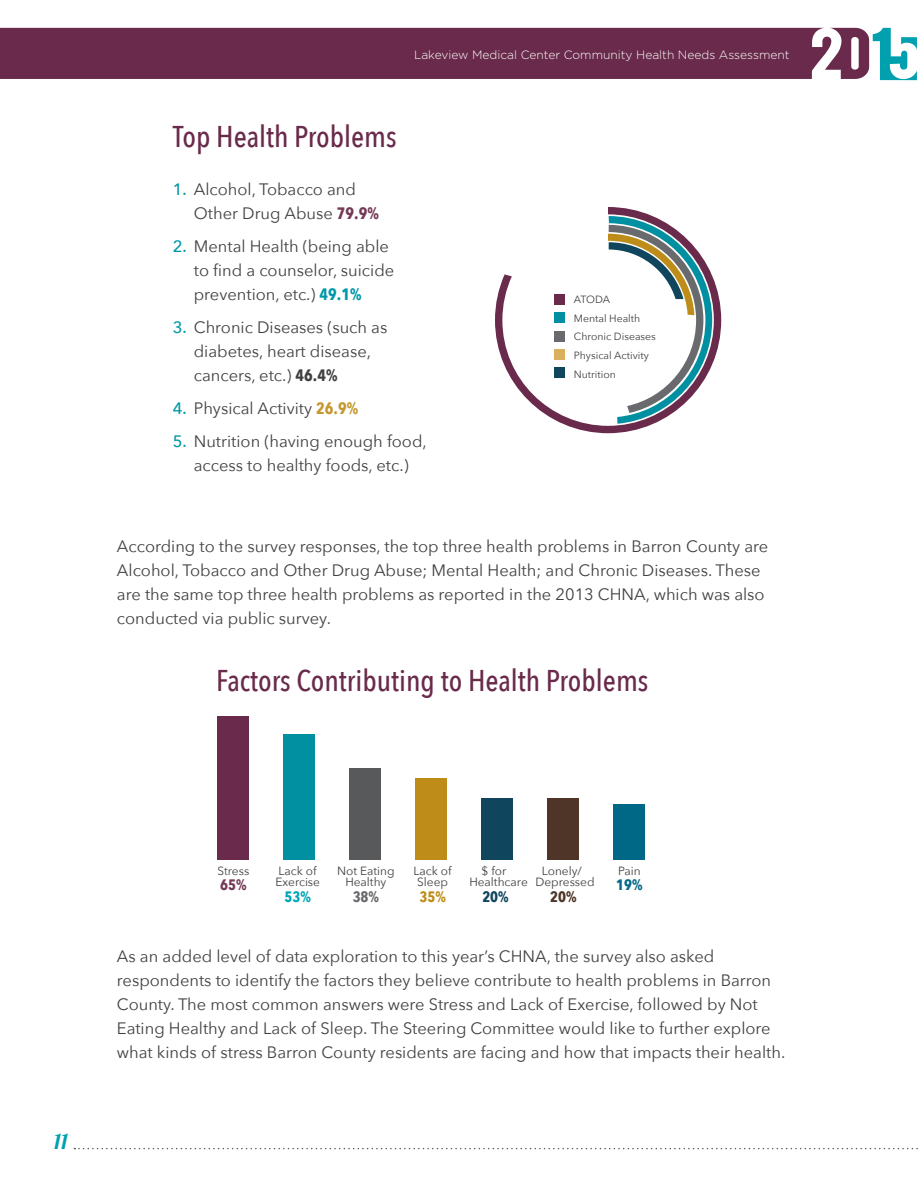
<style>
.page{position:relative;width:918px;height:1188px;background:#fff}
.page>*{position:absolute;margin:0;border:0;box-sizing:border-box;transform-origin:0 0}
.t1{font:500 30px "Avenir Next Condensed";color:#692a4b}
.t2{font:21px "Lobster 1.4";color:#00a0af}
.t3{font:16.5px/24px "Avenir Next";color:#414042}
.t4{font:700 15.15px "Avenir Next Condensed";color:#743a57}
.t5{font:700 15.15px "Avenir Next Condensed";color:#00a7b5}
.t6{font:700 15.15px "Avenir Next Condensed";color:#696a6d}
.t7{font:700 15.15px "Avenir Next Condensed";color:#be8d19}
.t8{font:700 15.15px "Avenir Next Condensed";color:#10455e}
.t9{font:700 15.15px "Avenir Next Condensed";color:#4e3527}
.t10{font:700 15.15px "Avenir Next Condensed";color:#006887}
.t11{font:300 12px "Gotham";color:#fff}
.t12{font:11.85px/11.7px "Avenir Next";color:#414042;text-align:center}
.t13{font:10.5px/18.6px "Avenir Next";color:#414042}
.s1{font-weight:500;color:#0098a8}
.s2{font-family:"Avenir Next Condensed";font-weight:700;color:#743a57}
.s3{font-family:"Avenir Next Condensed";font-weight:700;color:#0098a8}
.s4{font-family:"Avenir Next Condensed";font-weight:700}
.s5{font-family:"Avenir Next Condensed";font-weight:700;color:#c59830}
</style>
<div class="page">
<svg style="left:873px;top:28px;width:44px;height:52px"></svg>
<div style="left:0;top:28px;width:869px;height:51px;background:#692a4b"></div>
<svg style="left:74px;top:1148px;width:844px;height:1px"></svg>
<svg style="left:495px;top:207px;width:226px;height:226px"></svg>
<svg style="left:608px;top:216px;width:104px;height:208px"></svg>
<div style="left:554px;top:294px;width:11px;height:11px;background:#692a4b"></div>
<div style="left:554px;top:313px;width:11px;height:10px;background:#0090a1"></div>
<div style="left:554px;top:331px;width:11px;height:10px;background:#696a6d"></div>
<div style="left:554px;top:349px;width:11px;height:11px;background:#dbaf60"></div>
<div style="left:554px;top:368px;width:11px;height:10px;background:#10455e"></div>
<div style="left:217px;top:716px;width:32px;height:144px;background:#692a4b"></div>
<div style="left:283px;top:734px;width:32px;height:126px;background:#0090a1"></div>
<div style="left:349px;top:768px;width:32px;height:92px;background:#58595b"></div>
<div style="left:415px;top:778px;width:32px;height:82px;background:#be8d19"></div>
<div style="left:481px;top:798px;width:31px;height:62px;background:#10455e"></div>
<div style="left:547px;top:798px;width:31px;height:62px;background:#4e3527"></div>
<div style="left:613px;top:804px;width:31px;height:56px;background:#006887"></div>
<p class="t11" style="left:414px;top:48px;width:377px">Lakeview Medical Center Community Health Needs Assessment</p>
<h1 class="t1" style="left:173px;top:118px;width:225px">Top Health Problems</h1>
<p class="t3" style="left:194px;top:177px;width:187px;text-indent:-21px"><span class="s1">1.</span> Alcohol, Tobacco and<br>Other Drug Abuse <span class="s2">79.9%</span></p>
<p class="t3" style="left:194px;top:234px;width:202px;text-indent:-21px"><span class="s1">2.</span> Mental Health (being able to find a counselor, suicide prevention, etc.) <span class="s3">49.1%</span></p>
<p class="t3" style="left:194px;top:315px;width:195px;text-indent:-21px"><span class="s1">3.</span> Chronic Diseases (such as diabetes, heart disease, cancers, etc.) <span class="s4">46.4%</span></p>
<p class="t3" style="left:173px;top:396px;width:187px"><span class="s1">4.</span> Physical Activity <span class="s5">26.9%</span></p>
<p class="t3" style="left:173px;top:429px;width:256px;text-align:center"><span class="s1">5.</span> Nutrition (having enough food, access to healthy foods, etc.)</p>
<p class="t13" style="left:574px;top:290px;width:84px">ATODA<br>Mental Health<br>Chronic Diseases<br>Physical Activity<br>Nutrition</p>
<p class="t3" style="left:117px;top:534px;width:653px">According to the survey responses, the top three health problems in Barron County are Alcohol, Tobacco and Other Drug Abuse; Mental Health; and Chronic Diseases. These are the same top three health problems as reported in the 2013 CHNA, which was also conducted via public survey.</p>
<h1 class="t1" style="left:216px;top:662px;width:434px">Factors Contributing to Health Problems</h1>
<p class="t2" style="left:54px;top:1128px;width:15px">11</p>
<p class="t12" style="left:217px;top:864px;width:33px">Stress</p>
<p class="t4" style="left:220px;top:875px;width:28px">65%</p>
<p class="t12" style="left:275px;top:864px;width:46px;text-align:left">Lack of<br>Exercise</p>
<p class="t5" style="left:285px;top:887px;width:28px">53%</p>
<p class="t12" style="left:337px;top:864px;width:59px">Not Eating<br>Healthy</p>
<p class="t6" style="left:353px;top:887px;width:28px">38%</p>
<p class="t12" style="left:413px;top:864px;width:40px">Lack of<br>Sleep</p>
<p class="t7" style="left:420px;top:887px;width:28px">35%</p>
<p class="t12" style="left:469px;top:864px;width:60px;text-align:left;text-indent:12px">$ for<br>Healthcare</p>
<p class="t8" style="left:482px;top:887px;width:28px">20%</p>
<p class="t12" style="left:535px;top:864px;width:61px">Lonely/<br>Depressed</p>
<p class="t9" style="left:550px;top:887px;width:28px">20%</p>
<p class="t12" style="left:618px;top:864px;width:24px">Pain</p>
<p class="t10" style="left:616px;top:875px;width:28px">19%</p>
<p class="t3" style="left:117px;top:943px;width:670px">As an added level of data exploration to this year’s CHNA, the survey also asked respondents to identify the factors they believe contribute to health problems in Barron County. The most common answers were Stress and Lack of Exercise, followed by Not Eating Healthy and Lack of Sleep. The Steering Committee would like to further explore what kinds of stress Barron County residents are facing and how that impacts their health.</p>
</div>
